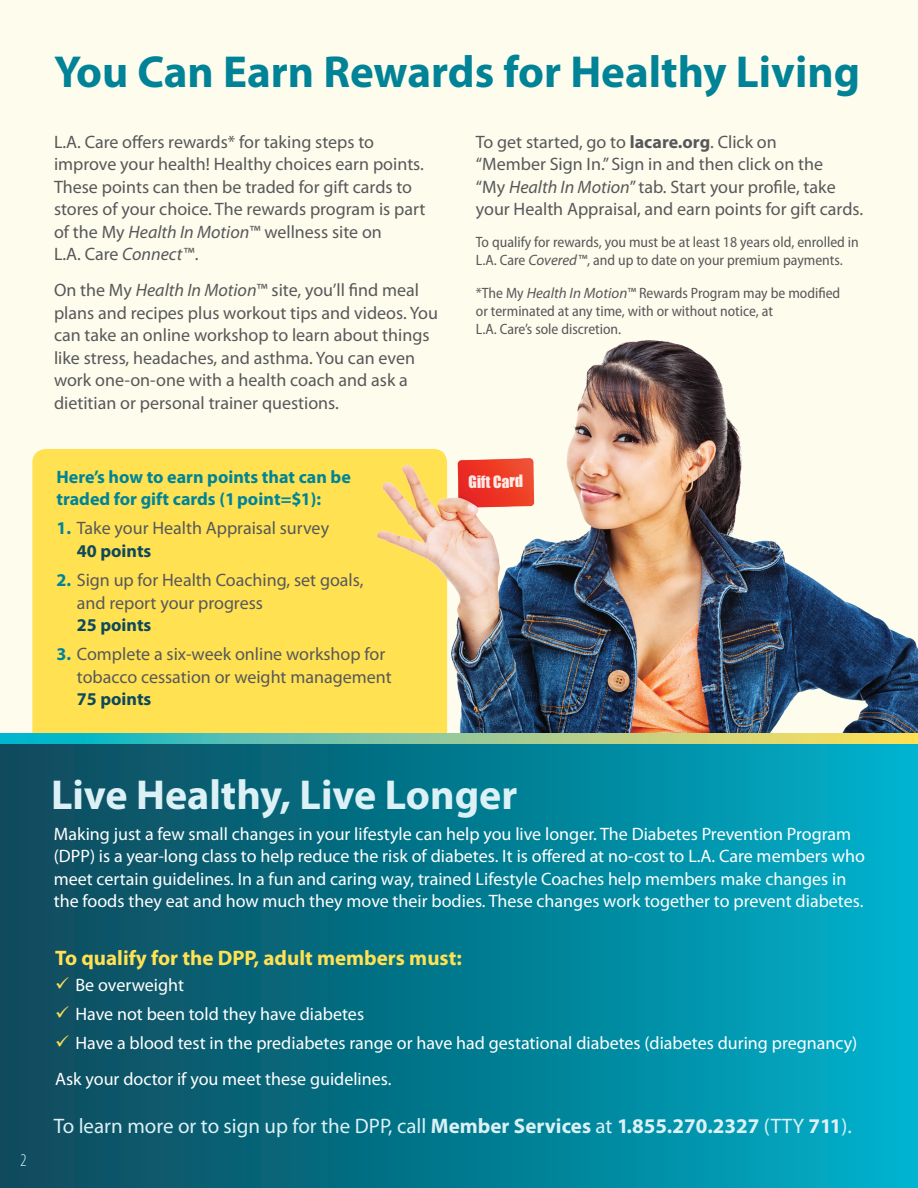
<style>
.page{position:relative;width:918px;height:1188px;background:#fefced}
.page>*{position:absolute;margin:0;border:0;box-sizing:border-box;transform-origin:0 0}
.t1{font:700 45px "Myriad Pro";color:#008397}
.t2{font:700 42px "Myriad Pro";color:#dbf1f6}
.t3{font:21px "Myriad Pro";color:#dbf1f6}
.t4{font:700 21px "Myriad Pro";color:#ffe152}
.t5{font:18px/22.5px "Myriad Pro";color:#57585a}
.t6{font:18px/22.5px "Myriad Pro";color:#fff}
.t7{font:700 18px/22.5px "Myriad Pro";color:#008397}
.t8{font:300 condensed 18px "Myriad Pro";color:#dbf1f6}
.t9{font:15.45px "Impact";color:#fff}
.t10{font:semi-condensed 15px/18px "Myriad Pro";color:#57585a}
.s1{font-style:italic}
.s2{font-weight:700;color:#008397}
.s3{font-weight:700;color:#0e495c}
.s4{font-weight:700}
.s5{font-style:italic;font-stretch:normal}
</style>
<div class="page">
<div style="left:0;top:741px;width:918px;height:447px;background:linear-gradient(to right,#0c4657,#00b0ca)"></div>
<div style="left:32px;top:449px;width:318px;height:284px;background:#ffe152"></div>
<img style="left:350px;top:340px;width:568px;height:393px">
<svg style="left:0;top:733px;width:918px;height:11px;background:#8cc997"></svg>
<svg style="left:57px;top:977px;width:12px;height:11px"></svg>
<svg style="left:57px;top:1006px;width:12px;height:12px"></svg>
<svg style="left:57px;top:1035px;width:12px;height:12px"></svg>
<h2 class="t1" style="left:54px;top:43px;width:808px">You Can Earn Rewards for Healthy Living</h2>
<p class="t5" style="left:54px;top:130px;width:373px">L.A. Care offers rewards* for taking steps to improve your health! Healthy choices earn points.<br>These points can then be traded for gift cards to stores of your choice. The rewards program is part of the My <span class="s1">Health In Motion</span>™ wellness site on<br>L.A. Care <span class="s1">Connect</span>™.</p>
<p class="t5" style="left:54px;top:279px;width:385px">On the My <span class="s1">Health In Motion</span>™ site, you’ll find meal plans and recipes plus workout tips and videos. You can take an online workshop to learn about things like stress, headaches, and asthma. You can even work one-on-one with a health coach and ask a dietitian or personal trainer questions.</p>
<h3 class="t7" style="left:57px;top:465px;width:296px">Here’s how to earn points that can be traded for gift cards (1 point=$1):</h3>
<p class="t5" style="left:77px;top:517px;width:254px;text-indent:-20px"><span class="s2">1.</span> Take your Health Appraisal survey<br><span class="s3">40 points</span></p>
<p class="t5" style="left:77px;top:569px;width:288px;text-indent:-20px"><span class="s2">2.</span> Sign up for Health Coaching, set goals, and report your progress<br><span class="s3">25 points</span></p>
<p class="t5" style="left:77px;top:643px;width:316px;text-indent:-20px"><span class="s2">3.</span> Complete a six-week online workshop for tobacco cessation or weight management<br><span class="s3">75 points</span></p>
<p class="t5" style="left:476px;top:130px;width:389px">To get started, go to <span class="s4">lacare.org</span>. Click on<br>“Member Sign In.” Sign in and then click on the<br>“My <span class="s1">Health In Motion</span>” tab. Start your profile, take your Health Appraisal, and earn points for gift cards.</p>
<p class="t10" style="left:476px;top:233px;width:385px">To qualify for rewards, you must be at least 18 years old, enrolled in<br>L.A. Care <span class="s5">Covered™</span>, and up to date on your premium payments.</p>
<p class="t10" style="left:476px;top:284px;width:366px">*The My <span class="s5">Health In Motion</span>™ Rewards Program may be modified or terminated at any time, with or without notice, at<br>L.A. Care’s sole discretion.</p>
<p class="t9" style="left:468px;top:470px;width:56px;rotate:-1deg">Gift Card</p>
<p class="t8" style="left:20px;top:1151px;width:8px">2</p>
<h2 class="t2" style="left:51px;top:768px;width:468px">Live Healthy, Live Longer</h2>
<p class="t6" style="left:54px;top:822px;width:813px">Making just a few small changes in your lifestyle can help you live longer. The Diabetes Prevention Program (DPP) is a year-long class to help reduce the risk of diabetes. It is offered at no-cost to L.A. Care members who meet certain guidelines. In a fun and caring way, trained Lifestyle Coaches help members make changes in the foods they eat and how much they move their bodies. These changes work together to prevent diabetes.</p>
<h3 class="t4" style="left:55px;top:944px;width:408px">To qualify for the DPP, adult members must:</h3>
<p class="t6" style="left:75px;top:973px;width:110px">Be overweight</p>
<p class="t6" style="left:75px;top:1002px;width:290px">Have not been told they have diabetes</p>
<p class="t6" style="left:75px;top:1032px;width:783px">Have a blood test in the prediabetes range or have had gestational diabetes (diabetes during pregnancy)</p>
<p class="t6" style="left:55px;top:1068px;width:338px">Ask your doctor if you meet these guidelines.</p>
<p class="t3" style="left:54px;top:1113px;width:799px">To learn more or to sign up for the DPP, call <span class="s4">Member Services</span> at <span class="s4">1.855.270.2327</span> (TTY <span class="s4">711</span>).</p>
</div>
